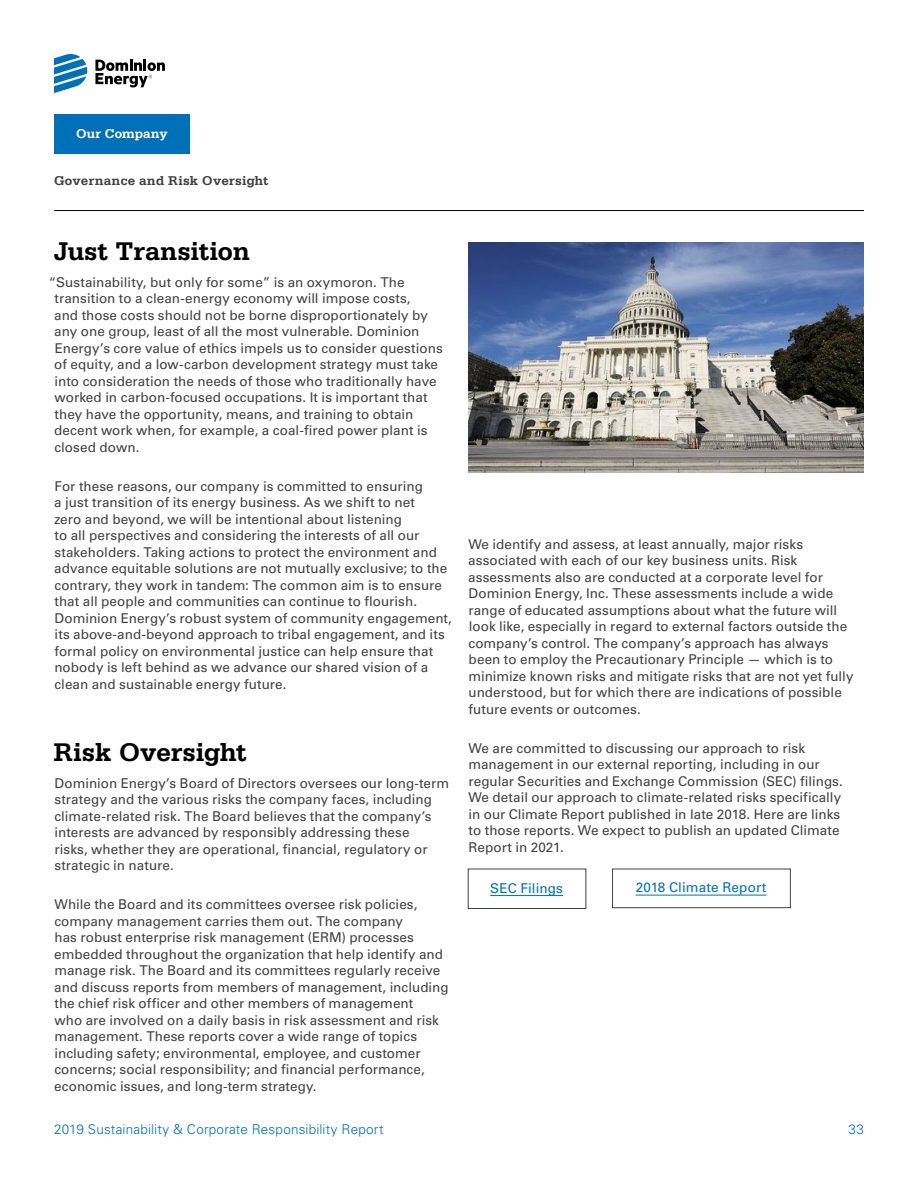
<style>
.page{position:relative;width:918px;height:1188px;background:#fff}
.page>*{position:absolute;margin:0;border:0;box-sizing:border-box;transform-origin:0 0}
.Body-Copy_Header__H4{font:700 27px "Serifa Std";letter-spacing:-.015em;color:#000}
.Body-Copy_Paragraph{font:500 13.5px/16.5px "Univers 55";color:#414042}
.t1{font:300 13.5px "Univers";letter-spacing:.015em;color:#0070b9}
.Header_Chapter__H1{font:500 13.5px "Univers 55";letter-spacing:.01em;color:#0070b9}
.Header_Section__H3{font:700 13.5px "Serifa Std";letter-spacing:.01em;color:#414042}
.t2{font:700 13.5px "Serifa Std";letter-spacing:.01em;color:#fff}
</style>
<div class="page">
<svg style="left:54px;top:54px;width:33px;height:39px"></svg>
<svg style="left:95px;top:60px;width:70px;height:27px"></svg>
<hr style="left:54px;top:210px;width:810px;height:1px;background:#000">
<img style="left:468px;top:243px;width:396px;height:230px">
<div style="left:468px;top:869px;width:118px;height:40px;border:1px solid #414042"></div>
<hr style="left:490px;top:895px;width:73px;height:1px;background:#0070b9">
<div style="left:612px;top:869px;width:179px;height:39px;border:1px solid #414042"></div>
<hr style="left:636px;top:895px;width:130px;height:1px;background:#0070b9">
<div style="left:54px;top:114px;width:136px;height:40px;background:#0070b9"></div>
<p class="t2" style="left:76px;top:126px;width:93px">Our Company</p>
<p class="Header_Section__H3" style="left:54px;top:173px;width:216px">Governance and Risk Oversight</p>
<p class="Body-Copy_Header__H4" style="left:53px;top:236px;width:199px">Just Transition</p>
<p class="Body-Copy_Paragraph" style="left:54px;top:274px;width:390px;text-indent:-5px">“Sustainability, but only for some” is an oxymoron. The transition to a clean-energy economy will impose costs,<br>and those costs should not be borne disproportionately by any one group, least of all the most vulnerable. Dominion Energy’s core value of ethics impels us to consider questions of equity, and a low-carbon development strategy must take into consideration the needs of those who traditionally have worked in carbon-focused occupations. It is important that they have the opportunity, means, and training to obtain decent work when, for example, a coal-fired power plant is closed down.</p>
<p class="Body-Copy_Paragraph" style="left:54px;top:478px;width:399px">For these reasons, our company is committed to ensuring<br>a just transition of its energy business. As we shift to net<br>zero and beyond, we will be intentional about listening<br>to all perspectives and considering the interests of all our stakeholders. Taking actions to protect the environment and advance equitable solutions are not mutually exclusive; to the contrary, they work in tandem: The common aim is to ensure that all people and communities can continue to flourish.<br>Dominion Energy’s robust system of community engagement, its above-and-beyond approach to tribal engagement, and its formal policy on environmental justice can help ensure that nobody is left behind as we advance our shared vision of a clean and sustainable energy future.</p>
<p class="Body-Copy_Header__H4" style="left:54px;top:737px;width:195px">Risk Oversight</p>
<p class="Body-Copy_Paragraph" style="left:54px;top:775px;width:396px">Dominion Energy’s Board of Directors oversees our long-term strategy and the various risks the company faces, including climate-related risk. The Board believes that the company’s interests are advanced by responsibly addressing these<br>risks, whether they are operational, financial, regulatory or strategic in nature.</p>
<p class="Body-Copy_Paragraph" style="left:54px;top:896px;width:396px">While the Board and its committees oversee risk policies, company management carries them out. The company<br>has robust enterprise risk management (ERM) processes embedded throughout the organization that help identify and manage risk. The Board and its committees regularly receive and discuss reports from members of management, including the chief risk officer and other members of management<br>who are involved on a daily basis in risk assessment and risk management. These reports cover a wide range of topics including safety; environmental, employee, and customer concerns; social responsibility; and financial performance, economic issues, and long-term strategy.</p>
<p class="Body-Copy_Paragraph" style="left:468px;top:536px;width:387px">We identify and assess, at least annually, major risks associated with each of our key business units. Risk assessments also are conducted at a corporate level for Dominion Energy, Inc. These assessments include a wide range of educated assumptions about what the future will look like, especially in regard to external factors outside the company’s control. The company’s approach has always been to employ the Precautionary Principle — which is to minimize known risks and mitigate risks that are not yet fully understood, but for which there are indications of possible future events or outcomes.</p>
<p class="Body-Copy_Paragraph" style="left:468px;top:740px;width:376px">We are committed to discussing our approach to risk management in our external reporting, including in our regular Securities and Exchange Commission (SEC) filings.<br>We detail our approach to climate-related risks specifically in our Climate Report published in late 2018. Here are links to those reports. We expect to publish an updated Climate Report in 2021.</p>
<p class="Header_Chapter__H1" style="left:490px;top:880px;width:74px">SEC Filings</p>
<p class="Header_Chapter__H1" style="left:636px;top:879px;width:132px">2018 Climate Report</p>
<p class="t1" style="left:54px;top:1121px;width:331px">2019 Sustainability &amp; Corporate Responsibility Report</p>
<p class="t1" style="left:848px;top:1121px;width:17px">33</p>
</div>
